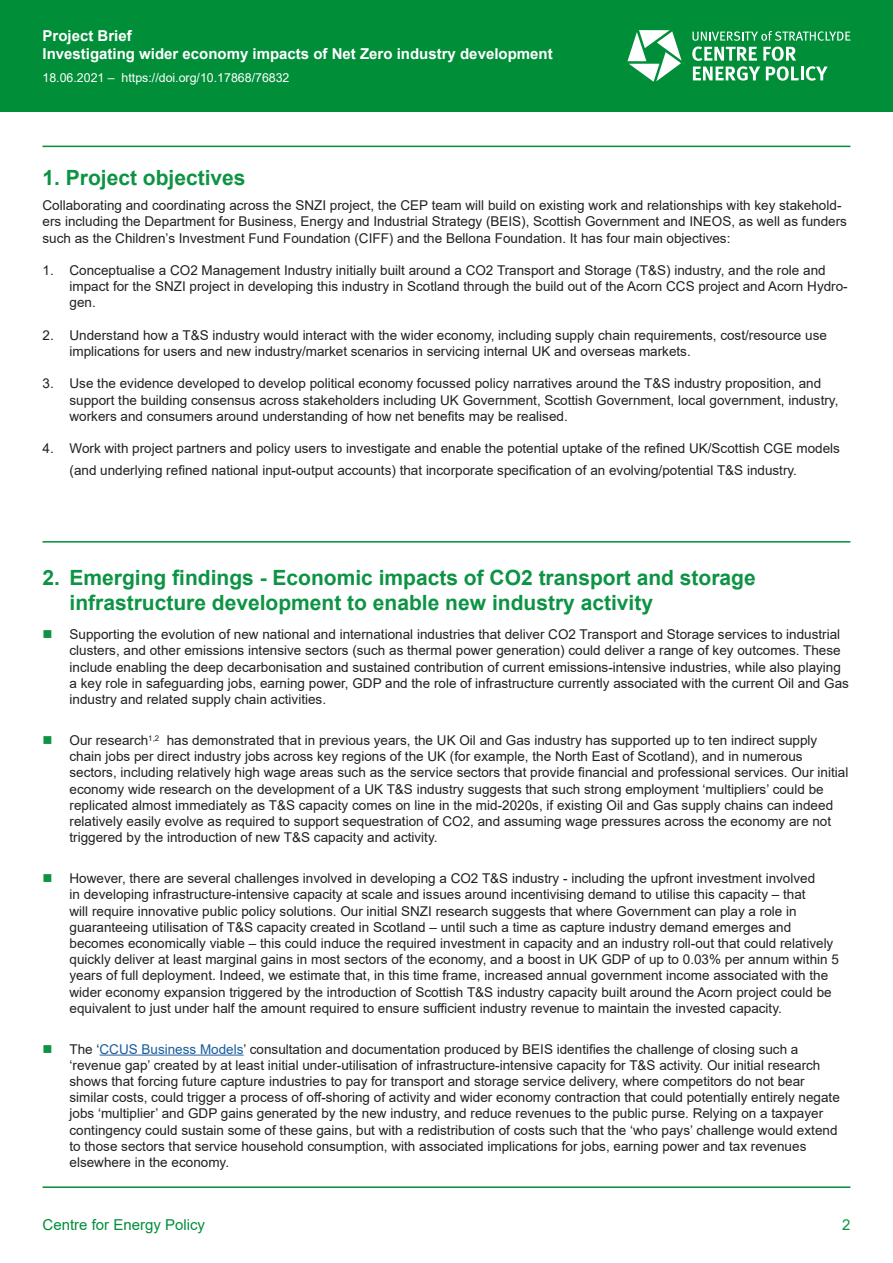
<style>
.page{position:relative;width:893px;height:1263px;background:#fff}
.page>*{position:absolute;margin:0;border:0;box-sizing:border-box;transform-origin:0 0}
.Heading_No_1{font:21px/25.2px "Arial Bold MT2";color:#0d9344}
.Heading_green_line_a{font:700 21px "Arial";color:#0d9344}
.t1{font:700 15px "Arial";color:#fff}
.t2{font:15px "Arial MT2";color:#008e39}
.t3{font:15px "Arial MT2";color:#0d9344}
.t4{font:13.5px/16.2px "Arial MT2";color:#231f20}
.t5{font:13.5px/21.6px "Arial";color:#231f20}
.t6{font:12.3px "Arial MT2";color:#fff}
.s1{font-family:"Arial"}
.s2{font-family:"Arial MT2"}
.s3{font-family:"Arial";font-weight:700}
.s4{color:#0d9344}
.s5{color:#175d9e}
</style>
<div class="page">
<div style="left:0;top:0;width:893px;height:112px;background:#008e39"></div>
<hr style="left:43px;top:1186px;width:807px;height:2px;background:#008e39">
<svg style="left:692px;top:31px;width:158px;height:50px"></svg>
<svg style="left:627px;top:30px;width:55px;height:52px"></svg>
<hr style="left:43px;top:146px;width:807px;height:1px;background:#008e39">
<hr style="left:43px;top:541px;width:807px;height:2px;background:#008e39">
<hr style="left:100px;top:1054px;width:144px;height:1px;background:#285b9c">
<p class="t1" style="left:43px;top:25px;width:91px">Project Brief</p>
<p class="t1" style="left:43px;top:43px;width:512px">Investigating wider economy impacts of Net Zero industry development</p>
<p class="t6" style="left:43px;top:69px;width:248px">18.06.2021 – https://doi.org/10.17868/76832</p>
<p class="Heading_green_line_a" style="left:43px;top:163px;width:205px">1. Project objectives</p>
<p class="t4" style="left:43px;top:197px;width:806px">Collaborating and coordinating across the SNZI project, the CEP team will build on existing work and relationships with key stakehold&shy;ers including the Department for Business, Energy and Industrial Strategy (BEIS), Scottish Government and INEOS, as well as funders such as the Children’s Investment Fund Foundation (CIFF) and the Bellona Foundation. It has four main objectives:</p>
<p class="t4" style="left:70px;top:262px;width:780px;text-indent:-27px">1. Conceptualise a CO2 Management Industry initially built around a CO2 Transport and Storage (T&amp;S) industry, and the role and impact for the SNZI project in developing this industry in Scotland through the build out of the Acorn CCS project and Acorn Hydro&shy;gen.</p>
<p class="t4" style="left:70px;top:327px;width:759px;text-indent:-27px">2. Understand how a T&amp;S industry would interact with the wider economy, including supply chain requirements, cost/resource use implications for users and new industry/market scenarios in servicing internal UK and overseas markets.</p>
<p class="t4" style="left:70px;top:375px;width:770px;text-indent:-27px">3. Use the evidence developed to develop political economy focussed policy narratives around the T&amp;S industry proposition, and support the building consensus across stakeholders including UK Government, Scottish Government, local government, industry, <span class="s1">workers and consumers around understanding of how net benefits may be realised.</span></p>
<p class="t5" style="left:70px;top:437px;width:772px;text-indent:-27px"><span class="s2">4.</span> Work with project partners and policy users to investigate and enable the potential uptake of the refined UK/Scottish CGE models (and underlying refined national input-output accounts) that incorporate specification of an evolving/potential T&amp;S industry.</p>
<p class="Heading_No_1" style="left:70px;top:565px;width:688px;text-indent:-27px">2. Emerging findings - Economic impacts of CO2 transport and storage <span class="s3">infrastructure development to enable new industry activity</span></p>
<p class="t4" style="left:70px;top:626px;width:781px;text-indent:-27px"><span class="s4">■</span> Supporting the evolution of new national and international industries that deliver CO2 Transport and Storage services to industrial clusters, and other emissions intensive sectors (such as thermal power generation) could deliver a range of key outcomes. These include enabling the deep decarbonisation and sustained contribution of current emissions-intensive industries, while also playing a key role in safeguarding jobs, earning power, GDP and the role of infrastructure currently associated with the current Oil and Gas industry and related supply chain activities.</p>
<p class="t4" style="left:70px;top:732px;width:780px;text-indent:-27px"><span class="s4">■</span> Our research<sup>1,2</sup> has demonstrated that in previous years, the UK Oil and Gas industry has supported up to ten indirect supply chain jobs per direct industry jobs across key regions of the UK (for example, the North East of Scotland), and in numerous <span class="s1">sectors, including relatively high wage areas such as the service sectors that provide financial and professional services. Our initial </span>economy wide research on the development of a UK T&amp;S industry suggests that such strong employment ‘multipliers’ could be replicated almost immediately as T&amp;S capacity comes on line in the mid-2020s, if existing Oil and Gas supply chains can indeed relatively easily evolve as required to support sequestration of CO2, and assuming wage pressures across the economy are not triggered by the introduction of new T&amp;S capacity and activity.</p>
<p class="t4" style="left:70px;top:870px;width:771px;text-indent:-27px"><span class="s4">■</span> However, there are several challenges involved in developing a CO2 T&amp;S industry - including the upfront investment involved<br>in developing infrastructure-intensive capacity at scale and issues around incentivising demand to utilise this capacity – that<br>will require innovative public policy solutions. Our initial SNZI research suggests that where Government can play a role in guaranteeing utilisation of T&amp;S capacity created in Scotland – until such a time as capture industry demand emerges and becomes economically viable – this could induce the required investment in capacity and an industry roll-out that could relatively quickly deliver at least marginal gains in most sectors of the economy, and a boost in UK GDP of up to 0.03% per annum within 5 years of full deployment. Indeed, we estimate that, in this time frame, increased annual government income associated with the wider economy expansion triggered by the introduction of Scottish T&amp;S industry capacity built around the Acorn project could be <span class="s1">equivalent to just under half the amount required to ensure sufficient industry revenue to maintain the invested capacity.</span></p>
<p class="t4" style="left:70px;top:1041px;width:772px;text-indent:-27px"><span class="s4">■</span> The ‘<span class="s5">CCUS Business Models</span><span class="s1">’ consultation and documentation produced by BEIS identifies the challenge of closing such a </span>‘revenue gap’ created by at least initial under-utilisation of infrastructure-intensive capacity for T&amp;S activity. Our initial research shows that forcing future capture industries to pay for transport and storage service delivery, where competitors do not bear <span class="s1">similar costs, could trigger a process of off-shoring of activity and wider economy contraction that could potentially entirely negate </span>jobs ‘multiplier’ and GDP gains generated by the new industry, and reduce revenues to the public purse. Relying on a taxpayer contingency could sustain some of these gains, but with a redistribution of costs such that the ‘who pays’ challenge would extend to those sectors that service household consumption, with associated implications for jobs, earning power and tax revenues elsewhere in the economy.</p>
<p class="t2" style="left:43px;top:1214px;width:164px">Centre for Energy Policy</p>
<p class="t3" style="left:842px;top:1214px;width:10px">2</p>
</div>
